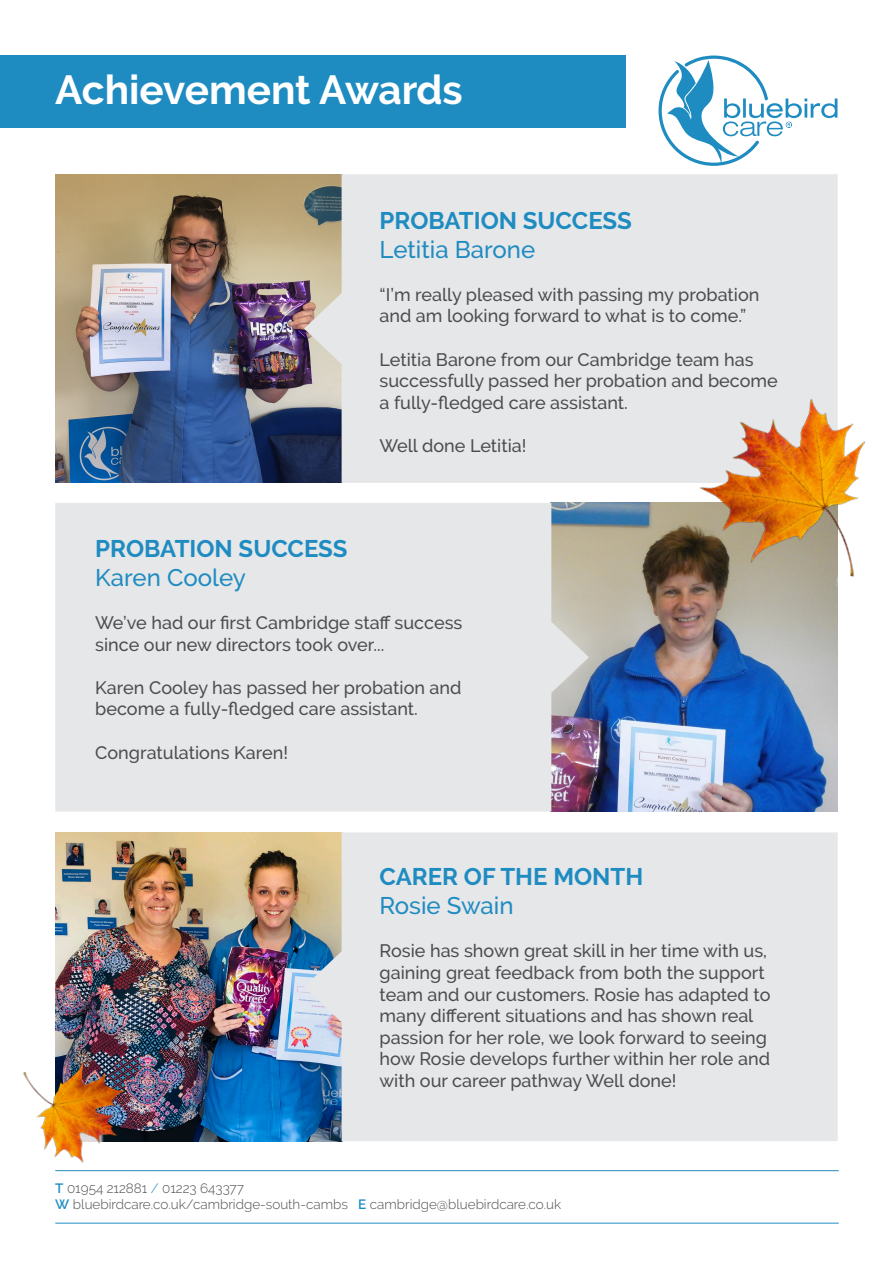
<style>
.page{position:relative;width:893px;height:1263px;background:#fff}
.page>*{position:absolute;margin:0;border:0;box-sizing:border-box;transform-origin:0 0}
.t1{font:700 40.5px "Raleway";color:#fff}
.achievement_type{font:700 24px "Raleway";color:#1f8cc1}
.t2{font:500 24px "Raleway";color:#1f8cc1}
.t3{font:500 18px/21.6px "Raleway";color:#4b4e50}
.t4{font:300 13.5px/16.2px "Raleway";color:#4b4e50}
.s1{font-weight:600;color:#1f8cc1}
.s2{color:#1f8cc1}
</style>
<div class="page">
<hr style="left:55px;top:1223px;width:784px;height:1px;background:#1f8cc1">
<hr style="left:55px;top:1170px;width:784px;height:1px;background:#1f8cc1">
<svg style="left:658px;top:56px;width:179px;height:110px"></svg>
<img style="left:55px;top:174px;width:249px;height:309px">
<img style="left:55px;top:832px;width:249px;height:309px">
<img style="left:589px;top:503px;width:249px;height:308px">
<svg style="left:304px;top:174px;width:534px;height:309px;background:#dedfe1"></svg>
<div style="left:304px;top:832px;width:534px;height:309px;background:#e6e7e9"></div>
<div style="left:55px;top:503px;width:534px;height:308px;background:#e6e7e9"></div>
<div style="left:0;top:55px;width:625px;height:73px;background:#1f8cc1"></div>
<img style="left:675px;top:369px;width:191px;height:242px">
<img style="left:23px;top:1051px;width:107px;height:112px">
<p class="t1" style="left:55px;top:67px;width:409px">Achievement Awards</p>
<p class="achievement_type" style="left:379px;top:207px;width:254px">PROBATION SUCCESS</p>
<p class="t2" style="left:379px;top:235px;width:157px">Letitia Barone</p>
<p class="t3" style="left:379px;top:284px;width:381px">“I’m really pleased with passing my probation and am looking forward to what is to come.”</p>
<p class="t3" style="left:379px;top:348px;width:400px">Letitia Barone from our Cambridge team has successfully passed her probation and become a fully-fledged care assistant.</p>
<p class="t3" style="left:379px;top:435px;width:149px">Well done Letitia!</p>
<p class="achievement_type" style="left:95px;top:535px;width:254px">PROBATION SUCCESS</p>
<p class="t2" style="left:95px;top:563px;width:152px">Karen Cooley</p>
<p class="t3" style="left:95px;top:612px;width:369px">We’ve had our first Cambridge staff success since our new directors took over...</p>
<p class="t3" style="left:95px;top:677px;width:368px">Karen Cooley has passed her probation and become a fully-fledged care assistant.</p>
<p class="t3" style="left:95px;top:741px;width:194px">Congratulations Karen!</p>
<p class="achievement_type" style="left:379px;top:863px;width:265px">CARER OF THE MONTH</p>
<p class="t2" style="left:379px;top:892px;width:135px">Rosie Swain</p>
<p class="t3" style="left:379px;top:940px;width:392px">Rosie has shown great skill in her time with us, gaining great feedback from both the support team and our customers. Rosie has adapted to many different situations and has shown real passion for her role, we look forward to seeing how Rosie develops further within her role and with our career pathway Well done!</p>
<p class="t4" style="left:55px;top:1180px;width:507px"><span class="s1">T</span> 01954 212881 <span class="s2">/</span> 01223 643377<br><span class="s1">W</span> bluebirdcare.co.uk/cambridge-south-cambs <span class="s1">E</span> cambridge@bluebirdcare.co.uk</p>
</div>
